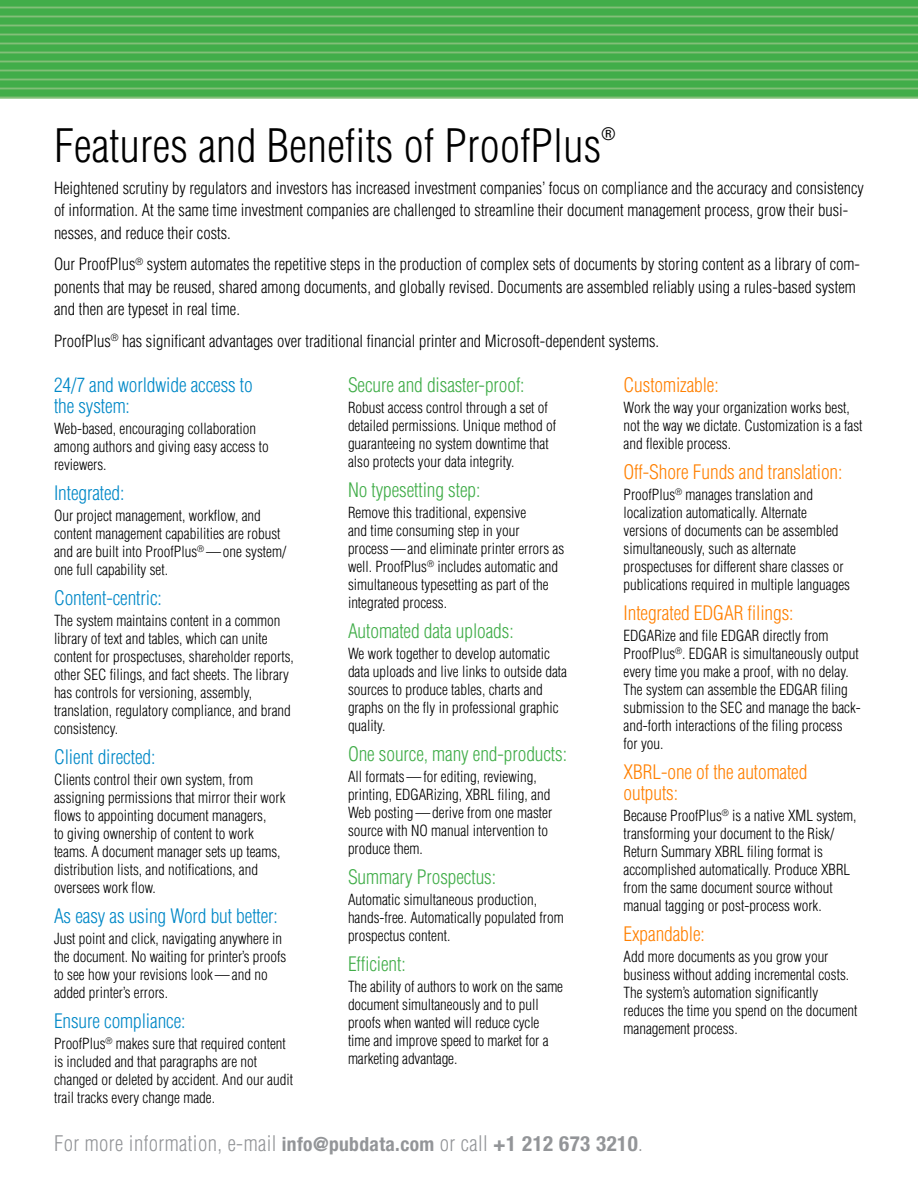
<style>
.page{position:relative;width:918px;height:1188px;background:#fff}
.page>*{position:absolute;margin:0;border:0;box-sizing:border-box;transform-origin:0 0}
.t1{font:300 condensed 45px "Helvetica";letter-spacing:.005em;color:#000}
.t2{font:300 condensed 21px "Helvetica";letter-spacing:.02em;color:#939598}
.t3{font:300 condensed 19.5px/21px "Helvetica";letter-spacing:-.005em;color:#0088c7}
.t4{font:300 condensed 19.5px "Helvetica";letter-spacing:-.005em;color:#41ad49}
.t5{font:300 condensed 19.5px/21px "Helvetica";letter-spacing:-.005em;color:#ff8000}
.t6{font:condensed 17.55px "Univers";color:#000}
.t7{font:300 condensed 16.5px/22.5px "Helvetica";color:#000}
.t8{font:300 condensed 15px/18px "Helvetica";color:#000}
.s1{font-family:"Helvetica Neue";font-weight:700;font-size:19.5px}
.s2{font-family:"Helvetica Neue";font-weight:700}
</style>
<div class="page">
<svg style="left:0;top:0;width:918px;height:97px;background:#47ae4d"></svg>
<hr style="left:0;top:7px;width:918px;height:1px;background:#82bf78">
<hr style="left:0;top:16px;width:918px;height:1px;background:#82bf78">
<hr style="left:0;top:25px;width:918px;height:1px;background:#82bf78">
<hr style="left:0;top:34px;width:918px;height:1px;background:#82bf78">
<hr style="left:0;top:43px;width:918px;height:1px;background:#82bf78">
<hr style="left:0;top:52px;width:918px;height:1px;background:#82bf78">
<hr style="left:0;top:61px;width:918px;height:1px;background:#82bf78">
<hr style="left:0;top:70px;width:918px;height:1px;background:#82bf78">
<hr style="left:0;top:79px;width:918px;height:1px;background:#82bf78">
<hr style="left:0;top:88px;width:918px;height:1px;background:#82bf78">
<hr style="left:0;top:97px;width:918px;height:1px;background:#82bf78">
<h1 class="t1" style="left:54px;top:120px;width:549px">Features and Benefits of ProofPlus</h1>
<p class="t6" style="left:601px;top:123px;width:15px">®</p>
<p class="t7" style="left:54px;top:176px;width:811px">Heightened scrutiny by regulators and investors has increased investment companies’ focus on compliance and the accuracy and consistency of information. At the same time investment companies are challenged to streamline their document management process, grow their busi&shy;nesses, and reduce their costs.</p>
<p class="t7" style="left:54px;top:253px;width:808px">Our ProofPlus<sup>®</sup> system automates the repetitive steps in the production of complex sets of documents by storing content as a library of com&shy;ponents that may be reused, shared among documents, and globally revised. Documents are assembled reliably using a rules-based system and then are typeset in real time.</p>
<p class="t7" style="left:54px;top:329px;width:607px">ProofPlus<sup>®</sup> has significant advantages over traditional financial printer and Microsoft-dependent systems.</p>
<h3 class="t3" style="left:54px;top:374px;width:200px">24/7 and worldwide access to the system:</h3>
<p class="t8" style="left:54px;top:419px;width:216px">Web-based, encouraging collaboration among authors and giving easy access to reviewers.</p>
<h3 class="t3" style="left:54px;top:482px;width:72px">Integrated:</h3>
<p class="t8" style="left:54px;top:506px;width:234px">Our project management, workflow, and content management capabilities are robust and are built into ProofPlus<sup>®</sup> —one system/ one full capability set.</p>
<h3 class="t3" style="left:54px;top:587px;width:109px">Content-centric:</h3>
<p class="t8" style="left:54px;top:611px;width:241px">The system maintains content in a common library of text and tables, which can unite content for prospectuses, shareholder reports, other SEC filings, and fact sheets. The library has controls for versioning, assembly, translation, regulatory compliance, and brand consistency.</p>
<h3 class="t3" style="left:54px;top:746px;width:103px">Client directed:</h3>
<p class="t8" style="left:54px;top:770px;width:233px">Clients control their own system, from assigning permissions that mirror their work flows to appointing document managers,<br>to giving ownership of content to work teams. A document manager sets up teams, distribution lists, and notifications, and oversees work flow.</p>
<h3 class="t3" style="left:54px;top:905px;width:225px">As easy as using Word but better:</h3>
<p class="t8" style="left:54px;top:929px;width:234px">Just point and click, navigating anywhere in the document. No waiting for printer’s proofs to see how your revisions look—and no added printer’s errors.</p>
<h3 class="t3" style="left:54px;top:1010px;width:133px">Ensure compliance:</h3>
<p class="t8" style="left:54px;top:1034px;width:241px">ProofPlus<sup>®</sup> makes sure that required content is included and that paragraphs are not changed or deleted by accident. And our audit trail tracks every change made.</p>
<h3 class="t4" style="left:348px;top:374px;width:178px">Secure and disaster-proof:</h3>
<p class="t8" style="left:348px;top:398px;width:210px">Robust access control through a set of detailed permissions. Unique method of guaranteeing no system downtime that also protects your data integrity.</p>
<h3 class="t4" style="left:348px;top:479px;width:134px">No typesetting step:</h3>
<p class="t8" style="left:348px;top:503px;width:218px">Remove this traditional, expensive<br>and time consuming step in your process—and eliminate printer errors as well. ProofPlus<sup>®</sup> includes automatic and simultaneous typesetting as part of the integrated process.</p>
<h3 class="t4" style="left:348px;top:620px;width:167px">Automated data uploads:</h3>
<p class="t8" style="left:348px;top:644px;width:221px">We work together to develop automatic data uploads and live links to outside data sources to produce tables, charts and graphs on the fly in professional graphic quality.</p>
<h3 class="t4" style="left:348px;top:743px;width:221px">One source, many end-products:</h3>
<p class="t8" style="left:348px;top:767px;width:206px">All formats—for editing, reviewing, printing, EDGARizing, XBRL filing, and Web posting—derive from one master source with NO manual intervention to produce them.</p>
<h3 class="t4" style="left:348px;top:866px;width:150px">Summary Prospectus:</h3>
<p class="t8" style="left:348px;top:890px;width:217px">Automatic simultaneous production, hands-free. Automatically populated from prospectus content.</p>
<h3 class="t4" style="left:348px;top:953px;width:59px">Efficient:</h3>
<p class="t8" style="left:348px;top:977px;width:217px">The ability of authors to work on the same document simultaneously and to pull proofs when wanted will reduce cycle time and improve speed to market for a marketing advantage.</p>
<h3 class="t5" style="left:624px;top:374px;width:97px">Customizable:</h3>
<p class="t8" style="left:624px;top:398px;width:241px">Work the way your organization works best, not the way we dictate. Customization is a fast and flexible process.</p>
<h3 class="t5" style="left:624px;top:461px;width:220px">Off-Shore Funds and translation:</h3>
<p class="t8" style="left:624px;top:485px;width:228px">ProofPlus<sup>®</sup> manages translation and localization automatically. Alternate versions of documents can be assembled simultaneously, such as alternate prospectuses for different share classes or publications required in multiple languages</p>
<h3 class="t5" style="left:624px;top:602px;width:171px">Integrated EDGAR filings:</h3>
<p class="t8" style="left:624px;top:626px;width:239px">EDGARize and file EDGAR directly from ProofPlus<sup>®</sup>. EDGAR is simultaneously output every time you make a proof, with no delay.<br>The system can assemble the EDGAR filing submission to the SEC and manage the back&shy;and-forth interactions of the filing process<br>for you.</p>
<h3 class="t5" style="left:624px;top:761px;width:185px">XBRL-one of the automated outputs:</h3>
<p class="t8" style="left:624px;top:806px;width:234px">Because ProofPlus<sup>®</sup> is a native XML system, transforming your document to the Risk/ Return Summary XBRL filing format is accomplished automatically. Produce XBRL from the same document source without manual tagging or post-process work.</p>
<h3 class="t5" style="left:624px;top:923px;width:83px">Expandable:</h3>
<p class="t8" style="left:624px;top:947px;width:236px">Add more documents as you grow your business without adding incremental costs.<br>The system’s automation significantly reduces the time you spend on the document management process.</p>
<h2 class="t2" style="left:54px;top:1131px;width:590px">For more information, e-mail <span class="s1">info@pubdata.com</span> or call <span class="s2">+1 212 673 3210</span>.</h2>
</div>
